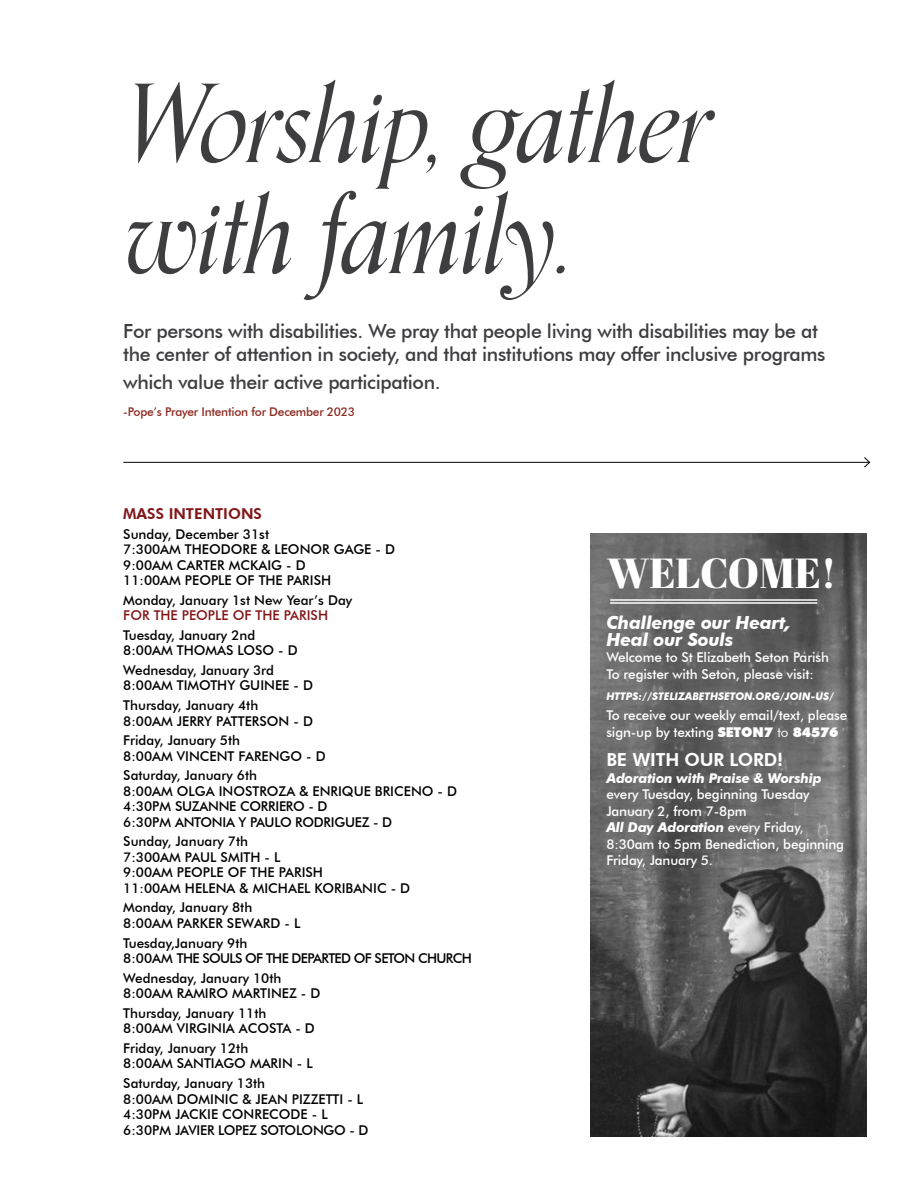
<style>
.page{position:relative;width:918px;height:1188px;background:#fff}
.page>*{position:absolute;margin:0;border:0;box-sizing:border-box;transform-origin:0 0}
.t1{font:italic 108px/111px "Orpheus Pro";letter-spacing:-.02em;color:#3e3d40}
.t2{font:42px "Abril Fatface";color:#fff}
.t3{font:500 19.5px/23.4px "Futura BT";letter-spacing:-.02em;color:#3e3d40}
.t4{font:italic 700 18px/16.5px "Futura BT";letter-spacing:-.01em;color:#fff}
.t5{font:800 18px "Futura BT";letter-spacing:-.01em;color:#fff}
.t6{font:800 15px "Futura BT";color:#811518}
.t7{font:500 13.5px/15.5px "Futura BT";color:#000}
.t8{font:500 13.5px/16.5px "Futura BT";letter-spacing:-.01em;color:#fff}
.t9{font:500 13.5px/15.5px "Futura BT";letter-spacing:-.05em;color:#000}
.t10{font:italic 700 13.5px "Futura BT";letter-spacing:-.01em;color:#fff}
.t11{font:500 13.5px "Futura BT";color:#811518}
.t12{font:500 12px "Futura BT";letter-spacing:-.02em;color:#8b2a21}
.t13{font:italic 700 10.5px "Futura BT";letter-spacing:-.01em;color:#fff}
.s1{font-weight:900}
.s2{font-weight:400}
.s3{font-weight:700;font-style:italic}
</style>
<div class="page">
<hr style="left:123px;top:462px;width:747px;height:1px;background:#000">
<svg style="left:863px;top:457px;width:8px;height:11px"></svg>
<img style="left:591px;top:534px;width:276px;height:603px">
<hr style="left:610px;top:599px;width:207px;height:2px;background:#fff">
<hr style="left:610px;top:602px;width:207px;height:2px;background:#fff">
<h1 class="t1" style="left:124px;top:72px;width:590px">Worship, gather with family.</h1>
<h3 class="t3" style="left:123px;top:319px;width:704px">For persons with disabilities. We pray that people living with disabilities may be at the center of attention in society, and that institutions may offer inclusive programs</h3>
<h3 class="t3" style="left:123px;top:370px;width:319px">which value their active participation.</h3>
<p class="t12" style="left:123px;top:405px;width:233px">-Pope’s Prayer Intention for December 2023</p>
<p class="t6" style="left:123px;top:505px;width:140px">MASS INTENTIONS</p>
<p class="t7" style="left:123px;top:526px;width:273px">Sunday, December 31st<br>7:300AM THEODORE &amp; LEONOR GAGE - D<br>9:00AM CARTER MCKAIG - D<br>11:00AM PEOPLE OF THE PARISH</p>
<p class="t7" style="left:123px;top:592px;width:231px">Monday, January 1st New Year’s Day</p>
<p class="t11" style="left:123px;top:607px;width:206px">FOR THE PEOPLE OF THE PARISH</p>
<p class="t7" style="left:123px;top:627px;width:176px">Tuesday, January 2nd<br>8:00AM THOMAS LOSO - D</p>
<p class="t7" style="left:123px;top:662px;width:191px">Wednesday, January 3rd<br>8:00AM TIMOTHY GUINEE - D</p>
<p class="t7" style="left:123px;top:698px;width:191px">Thursday, January 4th<br>8:00AM JERRY PATTERSON - D</p>
<p class="t7" style="left:123px;top:733px;width:204px">Friday, January 5th<br>8:00AM VINCENT FARENGO - D</p>
<p class="t7" style="left:123px;top:768px;width:335px">Saturday, January 6th<br>8:00AM OLGA INOSTROZA &amp; ENRIQUE BRICENO - D<br>4:30PM SUZANNE CORRIERO - D<br>6:30PM ANTONIA Y PAULO RODRIGUEZ - D</p>
<p class="t7" style="left:123px;top:834px;width:289px">Sunday, January 7th<br>7:300AM PAUL SMITH - L<br>9:00AM PEOPLE OF THE PARISH<br>11:00AM HELENA &amp; MICHAEL KORIBANIC - D</p>
<p class="t7" style="left:123px;top:900px;width:179px">Monday, January 8th<br>8:00AM PARKER SEWARD - L</p>
<p class="t9" style="left:123px;top:935px;width:350px">Tuesday,January 9th<br>8:00AM THE SOULS OF THE DEPARTED OF SETON CHURCH</p>
<p class="t7" style="left:123px;top:970px;width:199px">Wednesday, January 10th<br>8:00AM RAMIRO MARTINEZ - D</p>
<p class="t7" style="left:123px;top:1005px;width:193px">Thursday, January 11th<br>8:00AM VIRGINIA ACOSTA - D</p>
<p class="t7" style="left:123px;top:1040px;width:191px">Friday, January 12th<br>8:00AM SANTIAGO MARIN - L</p>
<p class="t7" style="left:123px;top:1076px;width:247px">Saturday, January 13th<br>8:00AM DOMINIC &amp; JEAN PIZZETTI - L<br>4:30PM JACKIE CONRECODE - L<br>6:30PM JAVIER LOPEZ SOTOLONGO - D</p>
<h2 class="t2" style="left:607px;top:543px;width:231px">WELCOME!</h2>
<h3 class="t4" style="left:606px;top:615px;width:186px">Challenge our Heart,<br>Heal our Souls</h3>
<p class="t8" style="left:606px;top:649px;width:224px">Welcome to St Elizabeth Seton Parish<br>To register with Seton, please visit:</p>
<p class="t13" style="left:606px;top:690px;width:229px">HTTPS://STELIZABETHSETON.ORG/JOIN-US/</p>
<p class="t8" style="left:606px;top:707px;width:242px">To receive our weekly email/text, please sign-up by texting <span class="s1">SETON7</span> <span class="s2">to</span> <span class="s1">84576</span></p>
<h3 class="t5" style="left:606px;top:749px;width:178px">BE WITH OUR LORD!</h3>
<p class="t10" style="left:606px;top:770px;width:217px">Adoration with Praise &amp; Worship</p>
<p class="t8" style="left:606px;top:786px;width:239px">every Tuesday, beginning Tuesday<br>January 2, from 7-8pm<br><span class="s3">All Day Adoration</span> every Friday,<br>8:30am to 5pm Benediction, beginning<br>Friday, January 5.</p>
</div>
